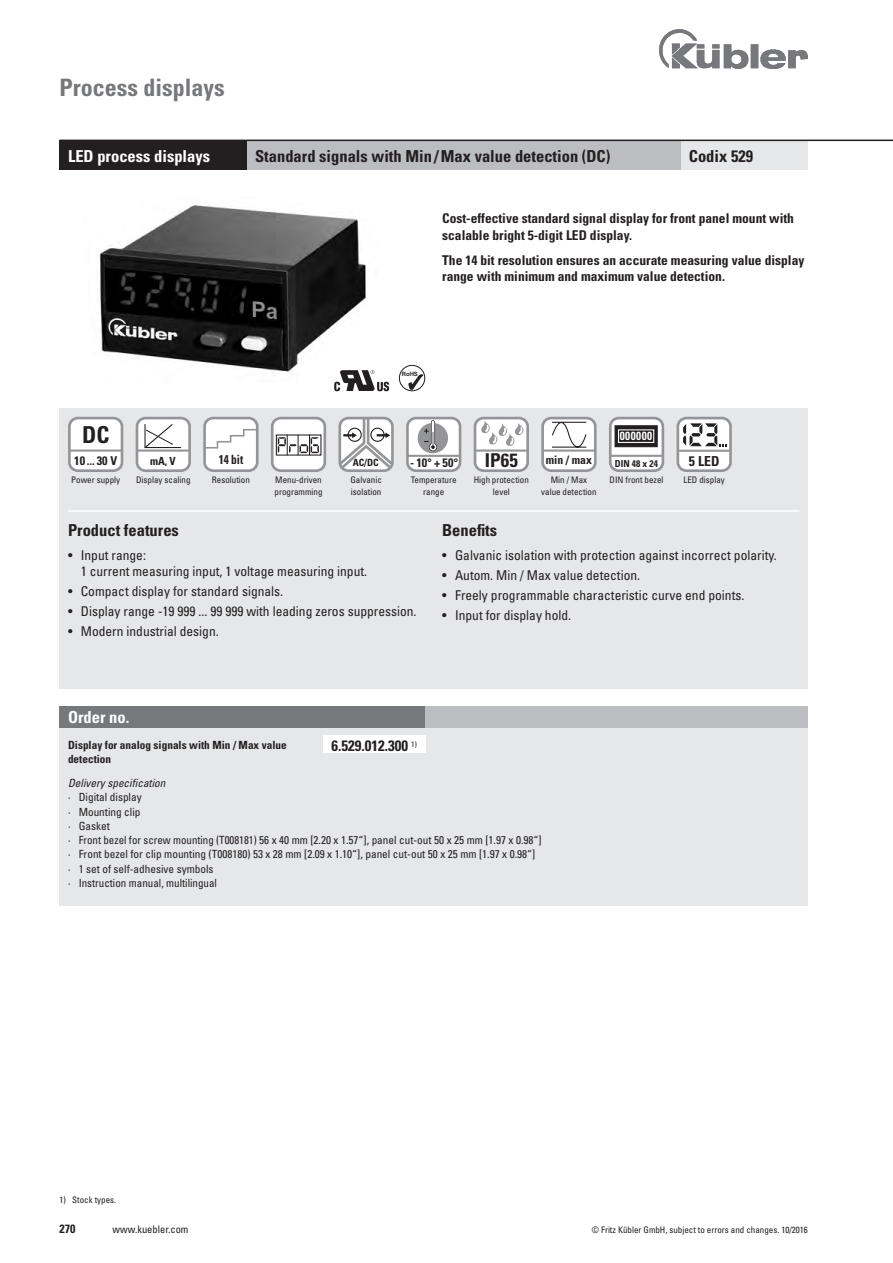
<style>
.page{position:relative;width:893px;height:1263px;background:#fff}
.page>*{position:absolute;margin:0;border:0;box-sizing:border-box;transform-origin:0 0}
.t1{font:700 condensed 24px "Univers";color:#76787b}
.t2{font:700 condensed 23.4px "Univers LT Std";color:#231f20}
.t3{font:700 condensed 19.05px "Univers LT Std";color:#231f20}
.Head_weiß{font:700 condensed 16.5px "Univers";color:#231f20}
.Bestellschlüssel{font:700 condensed 16.5px "Univers";color:#231f20}
.Head_weiß-2{font:700 condensed 16.5px "Univers";color:#fff}
.Head_schwarz{font:700 condensed 16.5px "Univers";color:#fff}
.Bestellschlüssel-2{font:700 condensed 15px "Univers";color:#231f20}
.t4{font:700 condensed 13.8px "Univers LT Std";color:#231f20}
.Bestellschlüssel-3{font:condensed 13.5px "Univers";color:#231f20}
._9_Text_fett{font:700 condensed 13.5px/16.5px "Univers";color:#231f20}
.t5{font:700 condensed 12.75px "Univers LT Std";color:#231f20;scale:.9 1}
.t6{font:700 condensed 12.15px "Univers LT Std";color:#231f20}
.t7{font:700 condensed 12px "Univers";color:#231f20}
.t8{font:700 condensed 11.7px "Univers LT Std";color:#231f20}
.t9{font:700 condensed 11.7px "Univers LT Std";letter-spacing:.04em;color:#fff}
.Bestellschlüssel-4{font:condensed 11.25px "Univers";color:#231f20}
.Bestellschlüssel-5{font:700 condensed 11.25px "Univers";color:#231f20}
.Bestellschlüssel-6{font:italic condensed 11.25px "Univers";color:#231f20}
.t10{font:700 condensed 11.1px "Univers LT Std";color:#231f20}
.t11{font:condensed 10.5px "Univers";color:#231f20}
.t12{font:700 condensed 9.9px "Univers LT Std";color:#231f20}
.t13{font:700 condensed 9.6px "Univers LT Std";color:#231f20}
.Bestellschlüssel-7{font:condensed 9px/11.2px "Univers";color:#231f20}
.Bestellschlüssel-8{font:condensed 7.8px "Univers";color:#231f20}
.t14{font:700 6px "Arial";color:#231f20}
</style>
<div class="page">
<img style="left:659px;top:30px;width:149px;height:38px">
<div style="left:60px;top:408px;width:748px;height:281px;background:#e6e7e9"></div>
<img style="left:99px;top:205px;width:267px;height:170px">
<svg style="left:399px;top:365px;width:26px;height:26px"></svg>
<div style="left:69px;top:418px;width:53px;height:53px;background:#fff;border-radius:9px"></div>
<div style="left:68px;top:417px;width:55px;height:55px;border:3px solid #939598;border-radius:9px"></div>
<hr style="left:69px;top:449px;width:52px;height:3px;background:#939598">
<div style="left:205px;top:418px;width:52px;height:53px;background:#fff;border-radius:9px"></div>
<div style="left:203px;top:417px;width:56px;height:55px;border:3px solid #939598;border-radius:9px"></div>
<svg style="left:203px;top:422px;width:56px;height:27px"></svg>
<div style="left:407px;top:418px;width:53px;height:53px;background:#fff;border-radius:9px"></div>
<div style="left:406px;top:417px;width:55px;height:55px;border:3px solid #939598;border-radius:9px"></div>
<hr style="left:407px;top:455px;width:52px;height:2px;background:#939598">
<div style="left:418px;top:423px;width:30px;height:30px;background:#939598;border-radius:50%"></div>
<svg style="left:424px;top:419px;width:13px;height:32px"></svg>
<svg style="left:338px;top:417px;width:56px;height:55px;background:#d1d1d2"></svg>
<div style="left:475px;top:418px;width:53px;height:53px;background:#fff;border-radius:9px"></div>
<div style="left:474px;top:417px;width:55px;height:55px;border:3px solid #939598;border-radius:9px"></div>
<hr style="left:474px;top:449px;width:53px;height:3px;background:#939598">
<svg style="left:481px;top:421px;width:43px;height:25px"></svg>
<div style="left:543px;top:418px;width:52px;height:53px;background:#fff;border-radius:9px"></div>
<div style="left:541px;top:417px;width:56px;height:55px;border:3px solid #939598;border-radius:9px"></div>
<hr style="left:542px;top:449px;width:52px;height:3px;background:#939598">
<svg style="left:551px;top:417px;width:36px;height:35px"></svg>
<div style="left:610px;top:418px;width:53px;height:53px;background:#fff;border-radius:9px"></div>
<div style="left:609px;top:417px;width:55px;height:55px;border:3px solid #939598;border-radius:9px"></div>
<hr style="left:609px;top:455px;width:53px;height:2px;background:#939598">
<div style="left:614px;top:425px;width:44px;height:22px;background:#231f20;border:1px solid #231f20"></div>
<div style="left:618px;top:429px;width:36px;height:14px;border:1px solid #fff"></div>
<div style="left:678px;top:418px;width:52px;height:53px;background:#fff;border-radius:9px"></div>
<div style="left:676px;top:417px;width:56px;height:55px;border:3px solid #939598;border-radius:9px"></div>
<svg style="left:683px;top:423px;width:44px;height:23px"></svg>
<hr style="left:677px;top:450px;width:53px;height:2px;background:#939598">
<div style="left:272px;top:418px;width:53px;height:53px;background:#fff;border-radius:9px"></div>
<div style="left:271px;top:417px;width:55px;height:55px;border:3px solid #939598;border-radius:9px"></div>
<div style="left:276px;top:434px;width:45px;height:22px;border:1px solid #231f20"></div>
<svg style="left:278px;top:434px;width:41px;height:21px"></svg>
<div style="left:137px;top:418px;width:53px;height:53px;background:#fff;border-radius:9px"></div>
<div style="left:136px;top:417px;width:55px;height:55px;border:3px solid #939598;border-radius:9px"></div>
<hr style="left:136px;top:449px;width:53px;height:3px;background:#939598">
<hr style="left:145px;top:447px;width:36px;height:1px;background:#231f20">
<svg style="left:144px;top:424px;width:30px;height:25px"></svg>
<svg style="left:334px;top:370px;width:55px;height:21px"></svg>
<div style="left:60px;top:706px;width:748px;height:200px;background:#e6e7e9"></div>
<div style="left:315px;top:706px;width:493px;height:21px;background:#bcbdc0"></div>
<hr style="left:68px;top:510px;width:731px;height:2px;background:#fff">
<div style="left:323px;top:736px;width:102px;height:17px;background:#fff"></div>
<div style="left:60px;top:706px;width:365px;height:21px;background:#76787b"></div>
<div style="left:680px;top:140px;width:128px;height:30px;background:#e6e7e9"></div>
<div style="left:60px;top:140px;width:187px;height:30px;background:#231f20"></div>
<div style="left:247px;top:140px;width:433px;height:30px;background:#bcbdc0"></div>
<hr style="left:60px;top:140px;width:833px;height:1px;background:#231f20">
<p class="t1" style="left:60px;top:72px;width:167px">Process displays</p>
<p class="Head_weiß-2" style="left:68px;top:146px;width:144px">LED process displays</p>
<p class="Head_weiß" style="left:255px;top:146px;width:357px">Standard signals with Min/Max value detection (DC)</p>
<p class="Head_weiß" style="left:689px;top:146px;width:66px">Codix 529</p>
<p class="_9_Text_fett" style="left:442px;top:210px;width:353px">Cost-effective standard signal display for front panel mount with scalable bright 5-digit LED display.</p>
<p class="_9_Text_fett" style="left:442px;top:252px;width:364px">The 14 bit resolution ensures an accurate measuring value display range with minimum and maximum value detection.</p>
<p class="t14" style="left:402px;top:370px;width:18px">RoHS</p>
<p class="t2" style="left:82px;top:420px;width:29px">DC</p>
<p class="t6" style="left:74px;top:453px;width:44px">10 ... 30 V</p>
<p class="t5" style="left:219px;top:452px;width:29px">14 bit</p>
<p class="t12" style="left:353px;top:457px;width:27px">AC/DC</p>
<p class="t6" style="left:410px;top:456px;width:50px">- 10° + 50°</p>
<p class="t3" style="left:485px;top:449px;width:34px">IP65</p>
<p class="t8" style="left:546px;top:452px;width:48px">min / max</p>
<p class="t13" style="left:615px;top:457px;width:44px">DIN 48 x 24</p>
<p class="t9" style="left:620px;top:429px;width:34px">000000</p>
<p class="t10" style="left:150px;top:454px;width:27px">mA, V</p>
<p class="t4" style="left:689px;top:453px;width:32px">5 LED</p>
<p class="Bestellschlüssel-7" style="left:350px;top:474px;width:33px">Galvanic isolation</p>
<p class="Bestellschlüssel-7" style="left:136px;top:474px;width:56px">Display scaling</p>
<p class="Bestellschlüssel-7" style="left:212px;top:474px;width:39px">Resolution</p>
<p class="Bestellschlüssel-7" style="left:551px;top:474px;width:38px">Min / Max</p>
<p class="Bestellschlüssel-7" style="left:610px;top:474px;width:55px">DIN front bezel</p>
<p class="Bestellschlüssel-7" style="left:541px;top:486px;width:57px">value detection</p>
<p class="Bestellschlüssel-7" style="left:71px;top:474px;width:50px">Power supply</p>
<p class="Bestellschlüssel-7" style="left:411px;top:474px;width:47px">Temperature</p>
<p class="Bestellschlüssel-7" style="left:683px;top:474px;width:43px">LED display</p>
<p class="Bestellschlüssel-7" style="left:423px;top:486px;width:22px">range</p>
<p class="Bestellschlüssel-7" style="left:274px;top:474px;width:49px">Menu-driven programming</p>
<p class="Bestellschlüssel-7" style="left:474px;top:474px;width:57px">High protection</p>
<p class="Bestellschlüssel-7" style="left:493px;top:486px;width:18px">level</p>
<p class="Bestellschlüssel" style="left:68px;top:520px;width:112px">Product features</p>
<p class="Bestellschlüssel-3" style="left:68px;top:547px;width:80px">• Input range:</p>
<p class="Bestellschlüssel-3" style="left:81px;top:563px;width:288px">1 current measuring input, 1 voltage measuring input.</p>
<p class="Bestellschlüssel-3" style="left:68px;top:583px;width:217px">• Compact display for standard signals.</p>
<p class="Bestellschlüssel-3" style="left:68px;top:603px;width:350px">• Display range -19 999 ... 99 999 with leading zeros suppression.</p>
<p class="Bestellschlüssel-3" style="left:68px;top:623px;width:152px">• Modern industrial design.</p>
<p class="Bestellschlüssel" style="left:442px;top:520px;width:56px">Benefits</p>
<p class="Bestellschlüssel-3" style="left:442px;top:547px;width:336px">• Galvanic isolation with protection against incorrect polarity.</p>
<p class="Bestellschlüssel-3" style="left:442px;top:567px;width:199px">• Autom. Min / Max value detection.</p>
<p class="Bestellschlüssel-3" style="left:442px;top:587px;width:304px">• Freely programmable characteristic curve end points.</p>
<p class="Bestellschlüssel-3" style="left:442px;top:607px;width:130px">• Input for display hold.</p>
<p class="Head_schwarz" style="left:68px;top:707px;width:63px">Order no.</p>
<p class="Bestellschlüssel-2" style="left:331px;top:736px;width:78px">6.529.012.300</p>
<p class="Bestellschlüssel-5" style="left:68px;top:738px;width:220px">Display for analog signals with Min / Max value</p>
<p class="Bestellschlüssel-8" style="left:411px;top:739px;width:7px">1)</p>
<p class="Bestellschlüssel-5" style="left:68px;top:752px;width:45px">detection</p>
<p class="Bestellschlüssel-6" style="left:68px;top:776px;width:99px">Delivery specification</p>
<p class="Bestellschlüssel-4" style="left:68px;top:790px;width:75px">· Digital display</p>
<p class="Bestellschlüssel-4" style="left:68px;top:804px;width:74px">· Mounting clip</p>
<p class="Bestellschlüssel-4" style="left:68px;top:819px;width:43px">· Gasket</p>
<p class="Bestellschlüssel-4" style="left:68px;top:833px;width:475px">· Front bezel for screw mounting (T008181) 56 x 40 mm [2.20 x 1.57“], panel cut-out 50 x 25 mm [1.97 x 0.98“]</p>
<p class="Bestellschlüssel-4" style="left:68px;top:847px;width:469px">· Front bezel for clip mounting (T008180) 53 x 28 mm [2.09 x 1.10“], panel cut-out 50 x 25 mm [1.97 x 0.98“]</p>
<p class="Bestellschlüssel-4" style="left:68px;top:861px;width:147px">· 1 set of self-adhesive symbols</p>
<p class="Bestellschlüssel-4" style="left:68px;top:876px;width:151px">· Instruction manual, multilingual</p>
<p class="Bestellschlüssel-7" style="left:60px;top:1194px;width:58px">1) Stock types.</p>
<p class="t7" style="left:60px;top:1221px;width:17px">270</p>
<p class="t11" style="left:113px;top:1223px;width:77px">www.kuebler.com</p>
<p class="Bestellschlüssel-7" style="left:592px;top:1224px;width:218px">© Fritz Kübler GmbH, subject to errors and changes. 10/2016</p>
</div>
